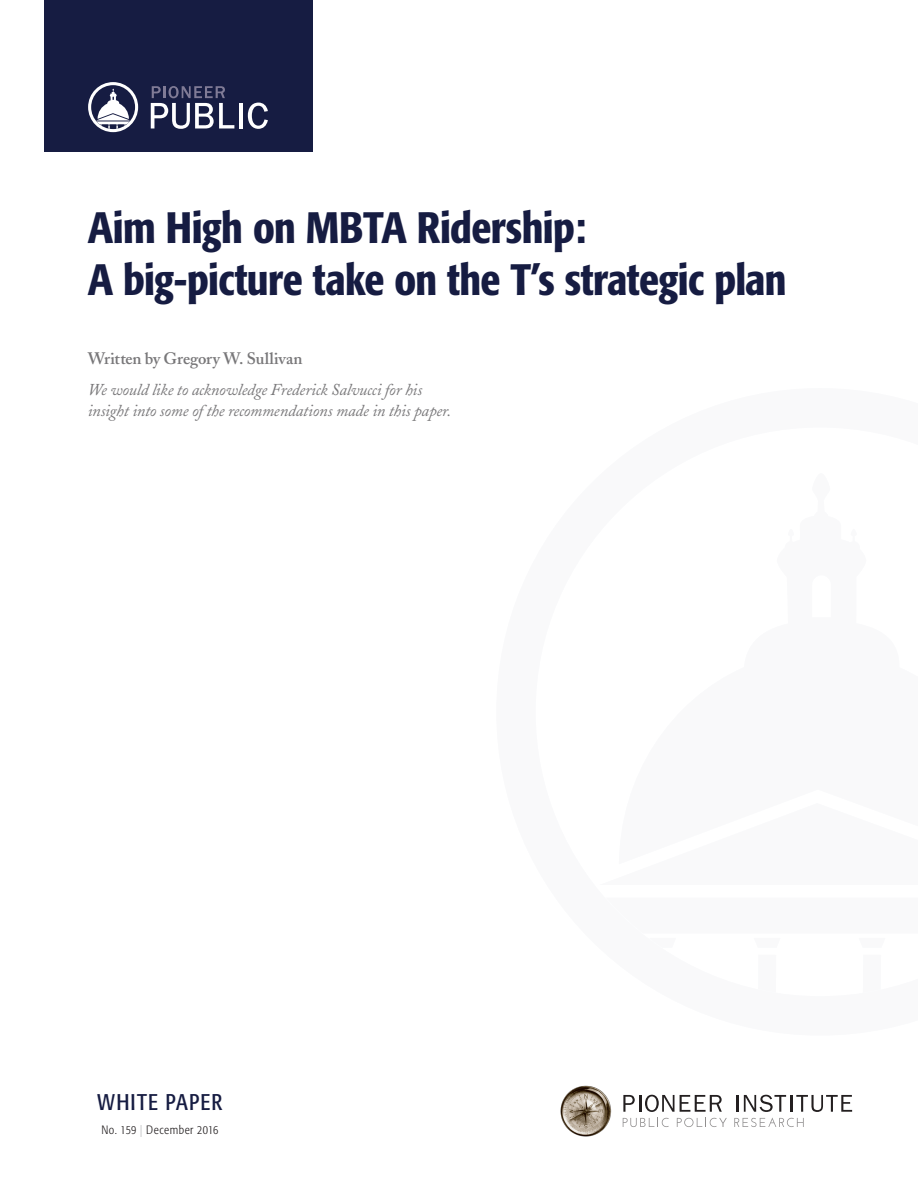
<style>
.page{position:relative;width:918px;height:1188px;background:#fff}
.page>*{position:absolute;margin:0;border:0;box-sizing:border-box;transform-origin:0 0}
.Body_Copy{font:500 condensed 43.5px/52.5px "Formata";letter-spacing:-.015em;color:#161c42}
.TOC_Subhead{font:condensed 22.5px "Formata";letter-spacing:.055em;color:#161c42}
.Body_Copy-2{font:italic 16.5px/21px "Adobe Caslon";letter-spacing:-.01em;color:#787779}
.Body_Copy-3{font:600 16.5px "Adobe Caslon";letter-spacing:-.005em;color:#787779}
.Body_Copy-4{font:300 condensed 12px "Formata";letter-spacing:.045em;color:#231f20}
.s1{color:#bcbdc0}
</style>
<div class="page">
<svg style="left:623px;top:1095px;width:99px;height:17px"></svg>
<svg style="left:623px;top:1118px;width:46px;height:9px"></svg>
<svg style="left:677px;top:1118px;width:50px;height:9px"></svg>
<svg style="left:734px;top:1095px;width:118px;height:32px"></svg>
<img style="left:560px;top:1085px;width:52px;height:52px">
<div style="left:44px;top:0;width:268px;height:151px;background:#161c42"></div>
<svg style="left:151px;top:86px;width:83px;height:43px"></svg>
<hr style="left:239px;top:103px;width:3px;height:25px;background:#fff">
<svg style="left:248px;top:103px;width:20px;height:26px"></svg>
<svg style="left:88px;top:82px;width:50px;height:50px"></svg>
<div style="left:758px;top:955px;width:18px;height:41px;background:#f9f9fa"></div>
<div style="left:653px;top:955px;width:19px;height:41px;background:#f9f9fa"></div>
<div style="left:863px;top:955px;width:18px;height:41px;background:#f9f9fa"></div>
<p class="Body_Copy" style="left:88px;top:201px;width:700px">Aim High on MBTA Ridership:<br>A big-picture take on the T’s strategic plan</p>
<p class="Body_Copy-3" style="left:88px;top:349px;width:216px">Written by Gregory W. Sullivan</p>
<p class="Body_Copy-2" style="left:88px;top:379px;width:365px">We would like to acknowledge Frederick Salvucci for his insight into some of the recommendations made in this paper.</p>
<p class="TOC_Subhead" style="left:98px;top:1088px;width:126px">WHITE PAPER</p>
<p class="Body_Copy-4" style="left:101px;top:1123px;width:119px">No. 159 <span class="s1">|</span> December 2016</p>
</div>
